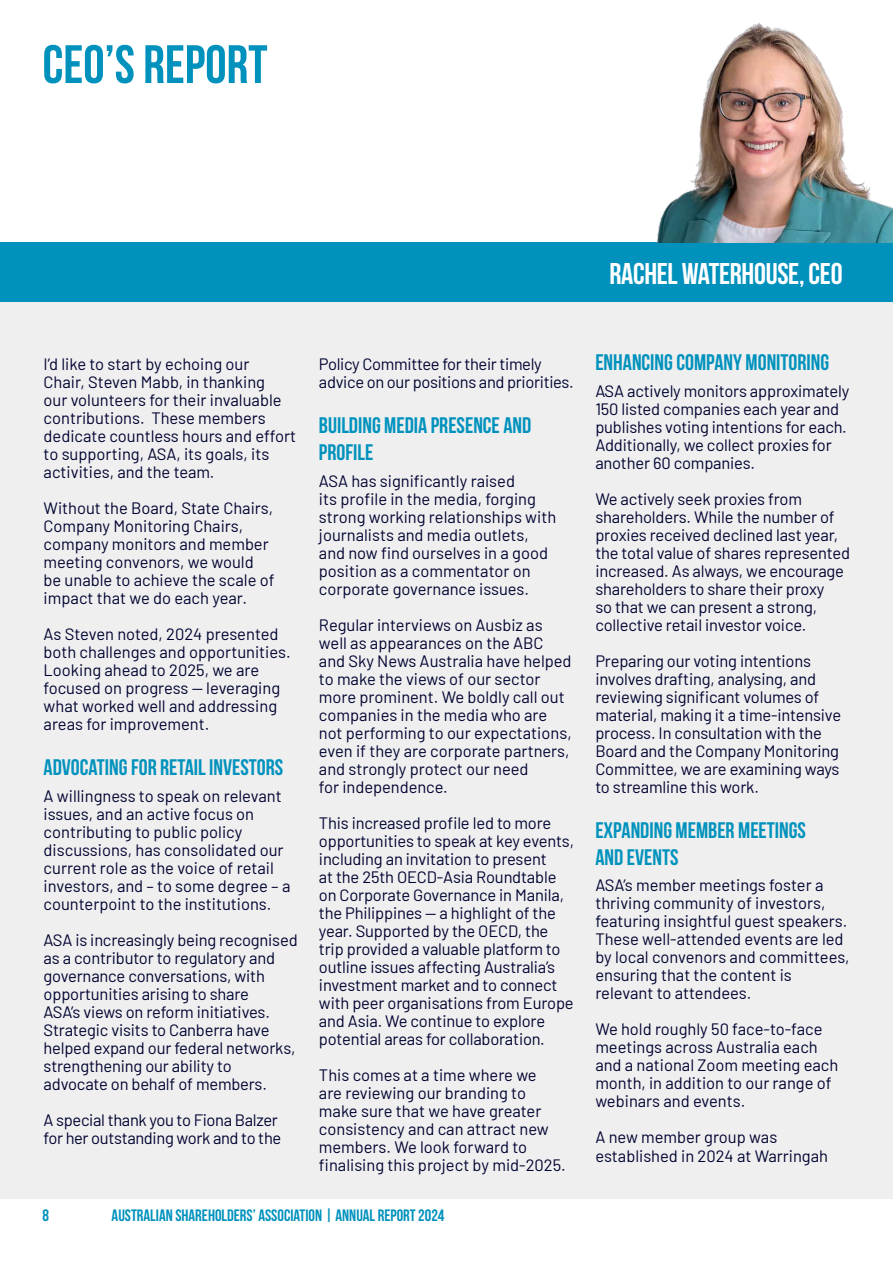
<style>
.page{position:relative;width:893px;height:1263px;background:#fff}
.page>*{position:absolute;margin:0;border:0;box-sizing:border-box;transform-origin:0 0}
.t1{font:700 54px "Bebas Neue";color:#0092bd}
.t2{font:700 30px "Bebas Neue";letter-spacing:-.01em;color:#fff}
.t3{font:700 22.5px/27px "Bebas Neue";color:#0092bd}
.t4{font:16.5px/18px "Barlow";letter-spacing:-.01em;color:#000331}
.t5{font:700 16.5px "Bebas Neue";color:#0092bd}
</style>
<div class="page">
<div style="left:0;top:242px;width:893px;height:957px;background:#efefef"></div>
<div style="left:0;top:242px;width:893px;height:60px;background:#0092bd"></div>
<img style="left:657px;top:23px;width:236px;height:219px">
<h1 class="t1" style="left:43px;top:35px;width:226px">CEO’S REPORT</h1>
<h2 class="t2" style="left:609px;top:257px;width:235px">RACHEL WATERHOUSE, CEO</h2>
<p class="t4" style="left:44px;top:354px;width:254px">I’d like to start by echoing our<br>Chair, Steven Mabb, in thanking<br>our volunteers for their invaluable contributions. These members dedicate countless hours and effort to supporting, ASA, its goals, its activities, and the team.</p>
<p class="t4" style="left:44px;top:498px;width:232px">Without the Board, State Chairs,<br>Company Monitoring Chairs, company monitors and member meeting convenors, we would be unable to achieve the scale of impact that we do each year.</p>
<p class="t4" style="left:44px;top:624px;width:249px">As Steven noted, 2024 presented both challenges and opportunities.<br>Looking ahead to 2025, we are focused on progress — leveraging what worked well and addressing areas for improvement.</p>
<h3 class="t3" style="left:44px;top:753px;width:241px">ADVOCATING FOR RETAIL INVESTORS</h3>
<p class="t4" style="left:44px;top:785px;width:248px">A willingness to speak on relevant issues, and an active focus on contributing to public policy discussions, has consolidated our current role as the voice of retail investors, and – to some degree – a counterpoint to the institutions.</p>
<p class="t4" style="left:44px;top:929px;width:256px">ASA is increasingly being recognised as a contributor to regulatory and governance conversations, with opportunities arising to share<br>ASA’s views on reform initiatives.<br>Strategic visits to Canberra have helped expand our federal networks, strengthening our ability to advocate on behalf of members.</p>
<p class="t4" style="left:44px;top:1109px;width:239px">A special thank you to Fiona Balzer for her outstanding work and to the</p>
<p class="t4" style="left:319px;top:354px;width:256px">Policy Committee for their timely advice on our positions and priorities.</p>
<h3 class="t3" style="left:319px;top:411px;width:214px">BUILDING MEDIA PRESENCE AND<br>PROFILE</h3>
<p class="t4" style="left:319px;top:470px;width:239px">ASA has significantly raised<br>its profile in the media, forging strong working relationships with journalists and media outlets, and now find ourselves in a good position as a commentator on corporate governance issues.</p>
<p class="t4" style="left:319px;top:614px;width:254px">Regular interviews on Ausbiz as well as appearances on the ABC and Sky News Australia have helped to make the views of our sector more prominent. We boldly call out companies in the media who are not performing to our expectations, even if they are corporate partners, and strongly protect our need<br>for independence.</p>
<p class="t4" style="left:319px;top:812px;width:257px">This increased profile led to more opportunities to speak at key events, including an invitation to present<br>at the 25th OECD-Asia Roundtable on Corporate Governance in Manila, the Philippines — a highlight of the year. Supported by the OECD, the trip provided a valuable platform to outline issues affecting Australia’s investment market and to connect with peer organisations from Europe and Asia. We continue to explore potential areas for collaboration.</p>
<p class="t4" style="left:319px;top:1064px;width:248px">This comes at a time where we<br>are reviewing our branding to make sure that we have greater consistency and can attract new members. We look forward to finalising this project by mid-2025.</p>
<p class="t5" style="left:43px;top:1206px;width:8px">8</p>
<p class="t5" style="left:112px;top:1206px;width:334px">AUSTRALIAN SHAREHOLDERS’ ASSOCIATION | ANNUAL REPORT 2024</p>
<h3 class="t3" style="left:595px;top:349px;width:235px">ENHANCING COMPANY MONITORING</h3>
<p class="t4" style="left:595px;top:381px;width:256px">ASA actively monitors approximately 150 listed companies each year and publishes voting intentions for each.<br>Additionally, we collect proxies for another 60 companies.</p>
<p class="t4" style="left:595px;top:489px;width:256px">We actively seek proxies from shareholders. While the number of proxies received declined last year, the total value of shares represented increased. As always, we encourage shareholders to share their proxy<br>so that we can present a strong, collective retail investor voice.</p>
<p class="t4" style="left:595px;top:651px;width:247px">Preparing our voting intentions involves drafting, analysing, and reviewing significant volumes of material, making it a time-intensive process. In consultation with the Board and the Company Monitoring Committee, we are examining ways to streamline this work.</p>
<h3 class="t3" style="left:595px;top:816px;width:212px">EXPANDING MEMBER MEETINGS<br>AND EVENTS</h3>
<p class="t4" style="left:595px;top:875px;width:256px">ASA’s member meetings foster a thriving community of investors, featuring insightful guest speakers.<br>These well-attended events are led by local convenors and committees, ensuring that the content is relevant to attendees.</p>
<p class="t4" style="left:595px;top:1019px;width:244px">We hold roughly 50 face-to-face meetings across Australia each and a national Zoom meeting each month, in addition to our range of webinars and events.</p>
<p class="t4" style="left:595px;top:1127px;width:234px">A new member group was established in 2024 at Warringah</p>
</div>
